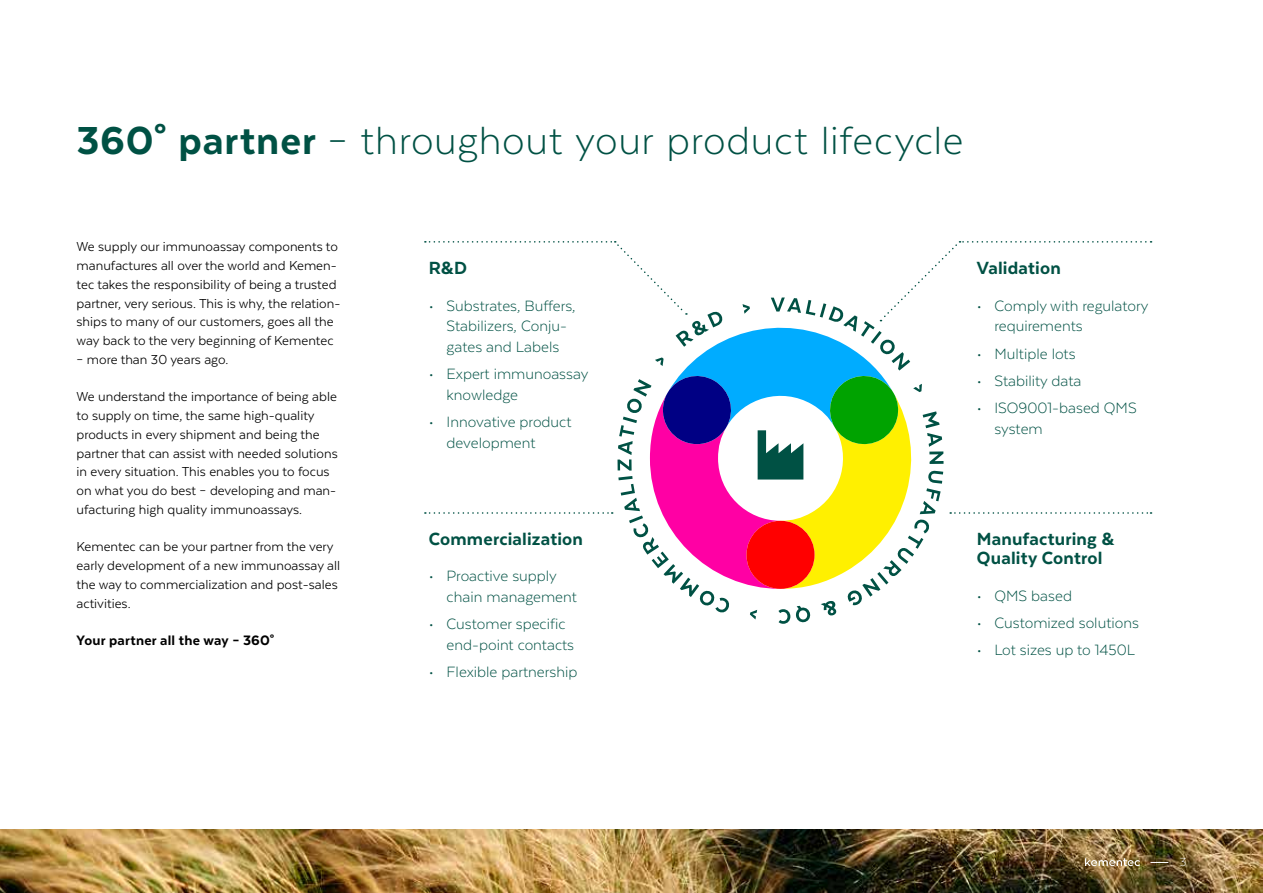
<style>
.page{position:relative;width:1263px;height:893px;background:#fff}
.page>*{position:absolute;margin:0;border:0;box-sizing:border-box;transform-origin:0 0}
.t1{font:300 45px "Texta";letter-spacing:.015em;color:#005144}
.t2{font:800 20.25px/19.5px "Texta";letter-spacing:.01em;color:#005144}
.t3{font:300 17.1px/20.5px "Texta";color:#005144}
.t4{font:800 15.75px "Texta";letter-spacing:.015em;color:#000}
.t5{font:15px/18.8px "Texta";color:#000}
.t6{font:300 13.5px "Texta";color:#fff}
.s1{font-weight:800}
</style>
<div class="page">
<img style="left:0;top:829px;width:1263px;height:64px">
<svg style="left:1085px;top:858px;width:55px;height:8px"></svg>
<svg style="left:1150px;top:862px;width:18px;height:1px"></svg>
<svg style="left:680px;top:589px;width:201px;height:35px"></svg>
<svg style="left:425px;top:241px;width:726px;height:348px"></svg>
<h1 class="t1" style="left:77px;top:118px;width:888px"><span class="s1">360° partner</span> – throughout your product lifecycle</h1>
<p class="t5" style="left:77px;top:237px;width:265px">We supply our immunoassay components to manufactures all over the world and Kemen&shy;tec takes the responsibility of being a trusted partner, very serious. This is why, the relation&shy;ships to many of our customers, goes all the way back to the very beginning of Kementec</p>
<p class="t5" style="left:77px;top:350px;width:153px">– more than 30 years ago.</p>
<p class="t5" style="left:77px;top:387px;width:263px">We understand the importance of being able to supply on time, the same high-quality products in every shipment and being the partner that can assist with needed solutions in every situation. This enables you to focus on what you do best – developing and man&shy;ufacturing high quality immunoassays.</p>
<p class="t5" style="left:77px;top:537px;width:265px">Kementec can be your partner from the very early development of a new immunoassay all the way to commercialization and post-sales activities.</p>
<p class="t4" style="left:77px;top:632px;width:199px">Your partner all the way – 360°</p>
<h2 class="t2" style="left:429px;top:258px;width:40px">R&amp;D</h2>
<p class="t3" style="left:429px;top:295px;width:148px;text-align:center">• Substrates, Buffers,<br>Stabilizers, Conju&shy;gates and Labels</p>
<p class="t3" style="left:447px;top:364px;width:143px;text-indent:-18px">• Expert immunoassay knowledge</p>
<p class="t3" style="left:447px;top:411px;width:126px;text-indent:-18px">• Innovative product development</p>
<h2 class="t2" style="left:429px;top:529px;width:156px">Commercialization</h2>
<p class="t3" style="left:447px;top:566px;width:132px;text-indent:-18px">• Proactive supply chain management</p>
<p class="t3" style="left:447px;top:614px;width:129px;text-indent:-18px">• Customer specific end-point contacts</p>
<p class="t3" style="left:429px;top:661px;width:150px">• Flexible partnership</p>
<h2 class="t2" style="left:977px;top:258px;width:86px">Validation</h2>
<p class="t3" style="left:994px;top:295px;width:155px;text-indent:-18px">• Comply with regulatory requirements</p>
<p class="t3" style="left:977px;top:343px;width:100px">• Multiple lots</p>
<p class="t3" style="left:977px;top:370px;width:106px">• Stability data</p>
<p class="t3" style="left:994px;top:398px;width:144px;text-indent:-18px">• ISO9001-based QMS system</p>
<h2 class="t2" style="left:977px;top:529px;width:139px">Manufacturing &amp;<br>Quality Control</h2>
<p class="t3" style="left:977px;top:585px;width:97px">• QMS based</p>
<p class="t3" style="left:977px;top:612px;width:164px">• Customized solutions</p>
<p class="t3" style="left:977px;top:640px;width:160px">• Lot sizes up to 1450L</p>
<p class="t6" style="left:1180px;top:855px;width:8px">3</p>
</div>
